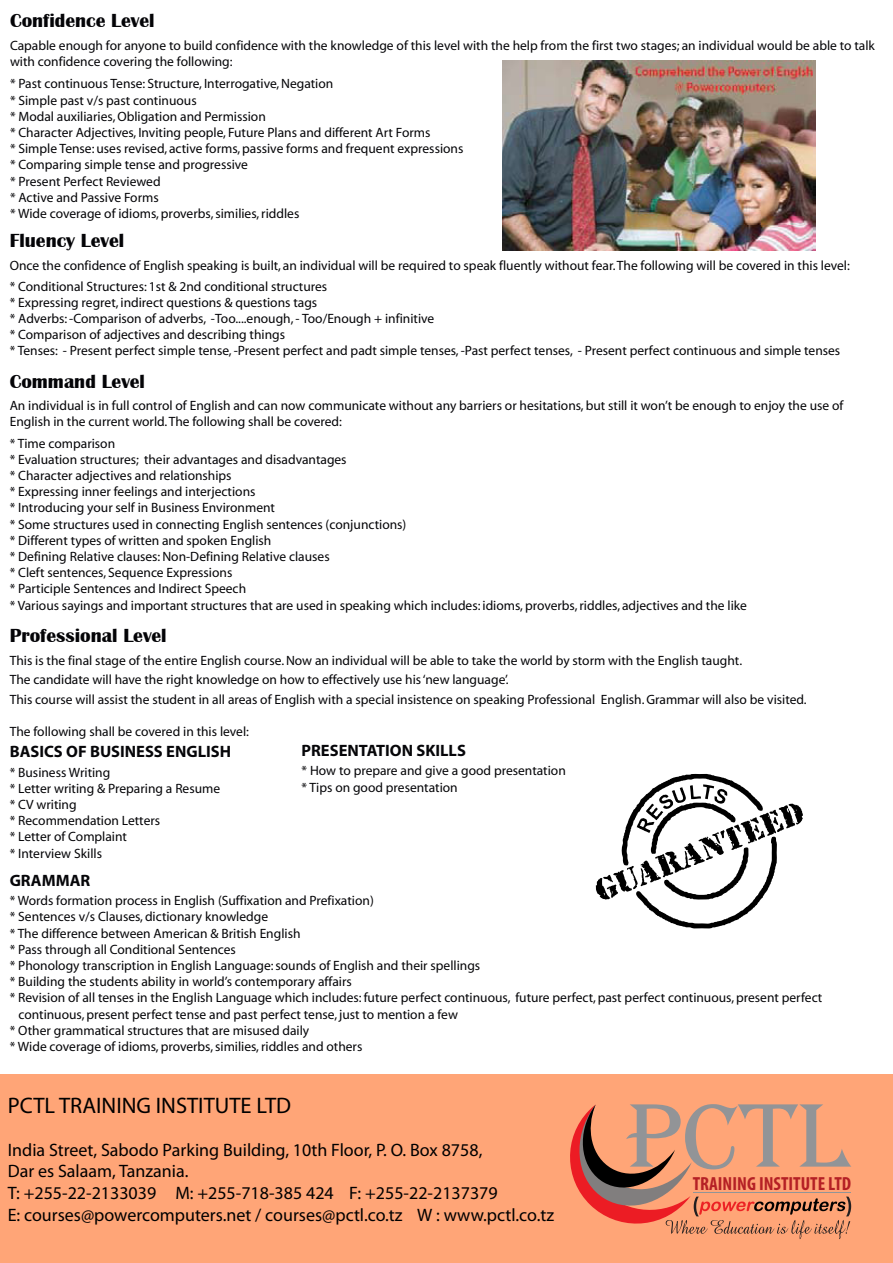
<style>
.page{position:relative;width:893px;height:1263px;background:#fff}
.page>*{position:absolute;margin:0;border:0;box-sizing:border-box;transform-origin:0 0}
.t1{font:22.5px "Myriad Pro";color:#000}
.t2{font:700 19.5px "Britannic";color:#040407}
.t3{font:700 condensed 19.05px "Myriad Pro";color:#b52025}
.t4{font:18px/21.6px "Myriad Pro";color:#000}
.t5{font:700 16.5px "Myriad";color:#060609}
.t6{font:13.5px/16.2px "Myriad";color:#040407}
</style>
<div class="page">
<div style="left:0;top:1075px;width:893px;height:188px;background:#ffa577"></div>
<img style="left:502px;top:60px;width:313px;height:190px">
<svg style="left:596px;top:773px;width:207px;height:156px"></svg>
<svg style="left:570px;top:1104px;width:281px;height:135px"></svg>
<hr style="left:693px;top:1192px;width:158px;height:1px;background:#929497">
<h2 class="t2" style="left:10px;top:10px;width:146px">Confidence Level</h2>
<p class="t6" style="left:10px;top:38px;width:866px">Capable enough for anyone to build confidence with the knowledge of this level with the help from the first two stages; an individual would be able to talk with confidence covering the following:</p>
<p class="t6" style="left:10px;top:76px;width:455px">* Past continuous Tense: Structure, Interrogative, Negation<br>* Simple past v/s past continuous<br>* Modal auxiliaries,Obligation and Permission<br>* Character Adjectives, Inviting people, Future Plans and different Art Forms<br>* Simple Tense: uses revised, active forms, passive forms and frequent expressions * Comparing simple tense and progressive<br>* Present Perfect Reviewed<br>* Active and Passive Forms<br>* Wide coverage of idioms, proverbs, similies,riddles</p>
<h2 class="t2" style="left:10px;top:230px;width:116px">Fluency Level</h2>
<p class="t6" style="left:10px;top:255px;width:842px;line-height:21px">Once the confidence of English speaking is built, an individual will be required to speak fluently without fear.The following will be covered in this level: * Conditional Structures: 1st &amp; 2nd conditional structures</p>
<p class="t6" style="left:10px;top:295px;width:832px">* Expressing regret, indirect questions &amp; questions tags<br>* Adverbs: -Comparison of adverbs, -Too....enough, - Too/Enough + infinitive<br>* Comparison of adjectives and describing things<br>* Tenses: - Present perfect simple tense, -Present perfect and padt simple tenses, -Past perfect tenses, - Present perfect continuous and simple tenses</p>
<h2 class="t2" style="left:10px;top:370px;width:137px">Command Level</h2>
<p class="t6" style="left:10px;top:398px;width:835px">An individual is in full control of English and can now communicate without any barriers or hesitations, but still it won’t be enough to enjoy the use of<br>English in the current world.The following shall be covered:</p>
<p class="t6" style="left:10px;top:435px;width:739px">* Time comparison<br>* Evaluation structures; their advantages and disadvantages<br>* Character adjectives and relationships<br>* Expressing inner feelings and interjections<br>* Introducing your self in Business Environment<br>* Some structures used in connecting English sentences (conjunctions)<br>* Different types of written and spoken English<br>* Defining Relative clauses: Non-Defining Relative clauses<br>* Cleft sentences, Sequence Expressions<br>* Participle Sentences and Indirect Speech<br>* Various sayings and important structures that are used in speaking which includes: idioms, proverbs,riddles, adjectives and the like</p>
<h2 class="t2" style="left:10px;top:625px;width:158px">Professional Level</h2>
<p class="t6" style="left:10px;top:651px;width:798px;line-height:19.5px">This is the final stage of the entire English course. Now an individual will be able to take the world by storm with the English taught.<br>The candidate will have the right knowledge on how to effectively use his‘new language’.<br>This course will assist the student in all areas of English with a special insistence on speaking Professional English.Grammar will also be visited.</p>
<p class="t6" style="left:10px;top:724px;width:241px">The following shall be covered in this level:</p>
<p class="t5" style="left:10px;top:743px;width:223px">BASICS OF BUSINESS ENGLISH</p>
<p class="t6" style="left:10px;top:765px;width:212px">* Business Writing<br>* Letter writing &amp; Preparing a Resume * CV writing<br>* Recommendation Letters<br>* Letter of Complaint<br>* Interview Skills</p>
<p class="t5" style="left:302px;top:742px;width:166px">PRESENTATION SKILLS</p>
<p class="t6" style="left:302px;top:763px;width:266px">* How to prepare and give a good presentation * Tips on good presentation</p>
<p class="t5" style="left:10px;top:872px;width:82px">GRAMMAR</p>
<p class="t6" style="left:10px;top:893px;width:366px">* Words formation process in English (Suffixation and Prefixation)</p>
<p class="t6" style="left:10px;top:909px;width:260px">* Sentences v/s Clauses, dictionary knowledge</p>
<p class="t6" style="left:10px;top:925px;width:292px">* The difference between American &amp; British English</p>
<p class="t6" style="left:10px;top:942px;width:228px">* Pass through all Conditional Sentences</p>
<p class="t6" style="left:10px;top:958px;width:472px">* Phonology transcription in English Language: sounds of English and their spellings</p>
<p class="t6" style="left:10px;top:974px;width:344px">* Building the students ability in world’s contemporary affairs</p>
<p class="t6" style="left:10px;top:990px;width:814px">* Revision of all tenses in the English Language which includes: future perfect continuous, future perfect, past perfect continuous, present perfect</p>
<p class="t6" style="left:18px;top:1006px;width:441px">continuous, present perfect tense and past perfect tense, just to mention a few</p>
<p class="t6" style="left:10px;top:1023px;width:301px">* Other grammatical structures that are misused daily</p>
<p class="t6" style="left:10px;top:1039px;width:354px">* Wide coverage of idioms, proverbs, similies,riddles and others</p>
<h1 class="t1" style="left:8px;top:1091px;width:285px">PCTL TRAINING INSTITUTE LTD</h1>
<h3 class="t4" style="left:8px;top:1139px;width:548px">India Street, Sabodo Parking Building, 10th Floor, P. O. Box 8758,<br>Dar es Salaam, Tanzania.<br>T: +255-22-2133039 M: +255-718-385 424 F: +255-22-2137379<br>E: courses@powercomputers.net / courses@pctl.co.tz W : www.pctl.co.tz</h3>
<h3 class="t3" style="left:693px;top:1172px;width:160px">TRAINING INSTITUTE LTD</h3>
</div>
